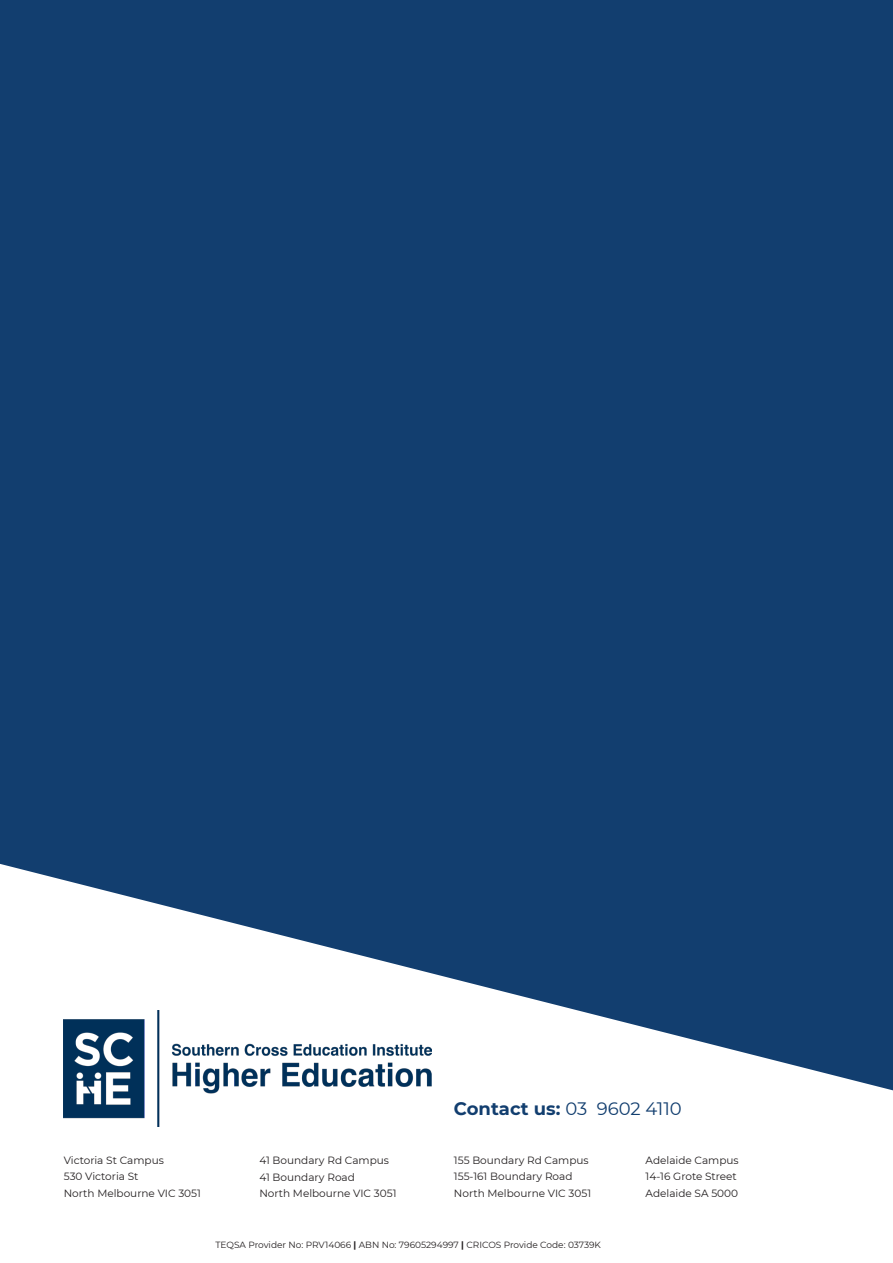
<style>
.page{position:relative;width:893px;height:1263px;background:#123e6f}
.page>*{position:absolute;margin:0;border:0;box-sizing:border-box;transform-origin:0 0}
.Headings_2_Pages{font:700 18px "Montserrat";color:#123e6f}
.t1{font:10.5px "Montserrat";color:#231f20}
.t2{font:9px "Montserrat";color:#231f20}
.s1{font-weight:400}
.s2{font-weight:700}
</style>
<div class="page">
<svg style="left:0;top:864px;width:893px;height:399px;fill:#fff"></svg>
<img style="left:64px;top:1010px;width:367px;height:116px">
<p class="t1" style="left:64px;top:1152px;width:102px">Victoria St Campus</p>
<p class="t1" style="left:64px;top:1169px;width:76px">530 Victoria St</p>
<p class="t1" style="left:64px;top:1185px;width:139px">North Melbourne VIC 3051</p>
<p class="t1" style="left:259px;top:1153px;width:131px">41 Boundary Rd Campus</p>
<p class="t1" style="left:259px;top:1170px;width:97px">41 Boundary Road</p>
<p class="t1" style="left:259px;top:1186px;width:139px">North Melbourne VIC 3051</p>
<p class="Headings_2_Pages" style="left:454px;top:1095px;width:229px">Contact us: <span class="s1">03 9602 4110</span></p>
<p class="t1" style="left:454px;top:1152px;width:136px">155 Boundary Rd Campus</p>
<p class="t1" style="left:454px;top:1169px;width:120px">155-161 Boundary Road</p>
<p class="t1" style="left:454px;top:1185px;width:139px">North Melbourne VIC 3051</p>
<p class="t1" style="left:646px;top:1153px;width:95px">Adelaide Campus</p>
<p class="t1" style="left:646px;top:1169px;width:93px">14-16 Grote Street</p>
<p class="t1" style="left:646px;top:1186px;width:94px">Adelaide SA 5000</p>
<p class="t2" style="left:215px;top:1238px;width:387px">TEQSA Provider No: PRV14066 <span class="s2">|</span> ABN No: 79605294997 <span class="s2">|</span> CRICOS Provide Code: 03739K</p>
</div>
